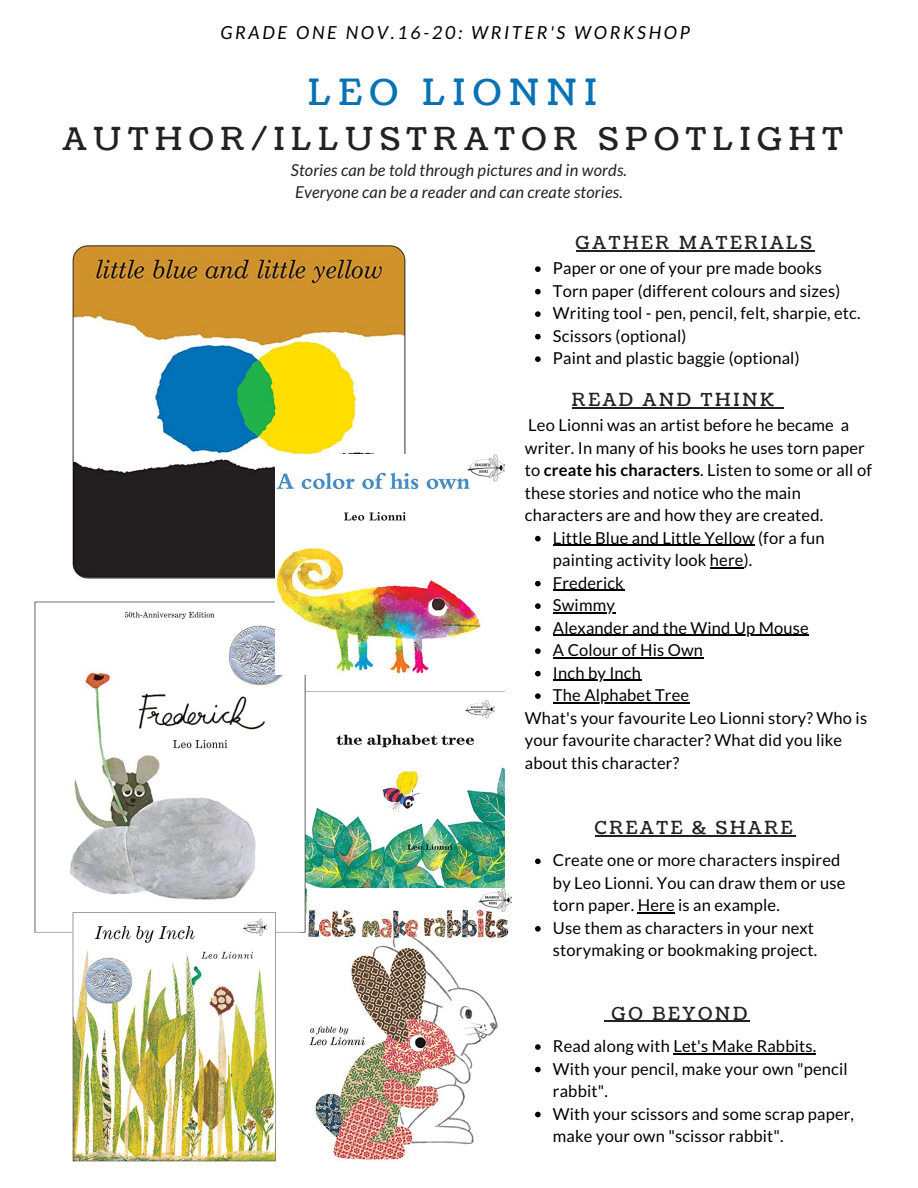
<style>
.page{position:relative;width:918px;height:1188px;background:#fff}
.page>*{position:absolute;margin:0;border:0;box-sizing:border-box;transform-origin:0 0}
.t1{font:36px "Coustard";letter-spacing:.21em;color:#0772b6}
.t2{font:31.5px "Coustard";letter-spacing:.21em;color:#222}
.t3{font:18px "Coustard";letter-spacing:.15em;color:#222}
.t4{font:italic 18px "Lato";letter-spacing:.15em;color:#000}
.t5{font:16.5px/22.5px "Lato";letter-spacing:.01em;color:#000}
.t6{font:italic 16.5px/22.5px "Lato";letter-spacing:.01em;color:#222}
.s1{font-weight:700}
</style>
<div class="page">
<img style="left:73px;top:243px;width:333px;height:336px">
<img style="left:34px;top:601px;width:271px;height:332px">
<img style="left:275px;top:455px;width:230px;height:219px">
<img style="left:305px;top:691px;width:200px;height:222px">
<img style="left:308px;top:889px;width:204px;height:272px">
<img style="left:73px;top:913px;width:202px;height:248px">
<hr style="left:572px;top:407px;width:205px;height:2px;background:#222">
<svg style="left:777px;top:407px;width:7px;height:2px"></svg>
<svg style="left:535px;top:536px;width:6px;height:5px"></svg>
<hr style="left:553px;top:545px;width:202px;height:1px;background:#000">
<hr style="left:710px;top:567px;width:34px;height:1px;background:#000">
<svg style="left:535px;top:581px;width:6px;height:5px"></svg>
<hr style="left:553px;top:590px;width:71px;height:1px;background:#000">
<svg style="left:535px;top:603px;width:6px;height:6px"></svg>
<hr style="left:553px;top:612px;width:62px;height:1px;background:#000">
<svg style="left:535px;top:626px;width:6px;height:5px"></svg>
<hr style="left:553px;top:635px;width:256px;height:1px;background:#000">
<svg style="left:535px;top:648px;width:6px;height:6px"></svg>
<hr style="left:553px;top:657px;width:150px;height:1px;background:#000">
<svg style="left:535px;top:671px;width:6px;height:5px"></svg>
<hr style="left:553px;top:680px;width:88px;height:1px;background:#000">
<svg style="left:535px;top:693px;width:6px;height:6px"></svg>
<hr style="left:553px;top:702px;width:136px;height:1px;background:#000">
<svg style="left:535px;top:859px;width:6px;height:5px"></svg>
<hr style="left:638px;top:913px;width:37px;height:1px;background:#000">
<svg style="left:535px;top:926px;width:6px;height:6px"></svg>
<hr style="left:576px;top:250px;width:239px;height:1px;background:#222">
<hr style="left:611px;top:1021px;width:139px;height:1px;background:#222">
<svg style="left:535px;top:266px;width:6px;height:6px"></svg>
<svg style="left:535px;top:289px;width:6px;height:5px"></svg>
<svg style="left:535px;top:311px;width:6px;height:6px"></svg>
<svg style="left:535px;top:334px;width:6px;height:5px"></svg>
<svg style="left:535px;top:356px;width:6px;height:6px"></svg>
<svg style="left:535px;top:1044px;width:6px;height:6px"></svg>
<hr style="left:673px;top:1053px;width:143px;height:1px;background:#000">
<svg style="left:535px;top:1067px;width:6px;height:5px"></svg>
<svg style="left:535px;top:1112px;width:6px;height:5px"></svg>
<hr style="left:595px;top:835px;width:200px;height:1px;background:#222">
<p class="t4" style="left:220px;top:21px;width:471px">GRADE ONE NOV.16-20: WRITER'S WORKSHOP</p>
<h1 class="t1" style="left:308px;top:69px;width:290px">LEO LIONNI</h1>
<h2 class="t2" style="left:63px;top:118px;width:781px">AUTHOR/ILLUSTRATOR SPOTLIGHT</h2>
<p class="t6" style="left:291px;top:158px;width:338px">Stories can be told through pictures and in words.<br>Everyone can be a reader and can create stories.</p>
<p class="t3" style="left:576px;top:230px;width:238px">GATHER MATERIALS</p>
<p class="t5" style="left:553px;top:257px;width:309px">Paper or one of your pre made books Torn paper (different colours and sizes)<br>Writing tool - pen, pencil, felt, sharpie, etc.<br>Scissors (optional)<br>Paint and plastic baggie (optional)</p>
<p class="t3" style="left:572px;top:388px;width:204px">READ AND THINK</p>
<p class="t5" style="left:525px;top:414px;width:349px">Leo Lionni was an artist before he became a writer. In many of his books he uses torn paper to <span class="s1">create his characters</span>. Listen to some or all of these stories and notice who the main characters are and how they are created.</p>
<p class="t5" style="left:553px;top:526px;width:273px">Little Blue and Little Yellow (for a fun painting activity look here).<br>Frederick<br>Swimmy<br>Alexander and the Wind Up Mouse<br>A Colour of His Own<br>Inch by Inch<br>The Alphabet Tree</p>
<p class="t5" style="left:525px;top:706px;width:344px">What's your favourite Leo Lionni story? Who is your favourite character? What did you like about this character?</p>
<p class="t3" style="left:595px;top:816px;width:199px">CREATE &amp; SHARE</p>
<p class="t5" style="left:553px;top:849px;width:294px">Create one or more characters inspired by Leo Lionni. You can draw them or use torn paper. Here is an example.<br>Use them as characters in your next storymaking or bookmaking project.</p>
<p class="t3" style="left:611px;top:1001px;width:137px">GO BEYOND</p>
<p class="t5" style="left:553px;top:1034px;width:303px">Read along with Let's Make Rabbits.<br>With your pencil, make your own "pencil rabbit".<br>With your scissors and some scrap paper, make your own "scissor rabbit".</p>
</div>
